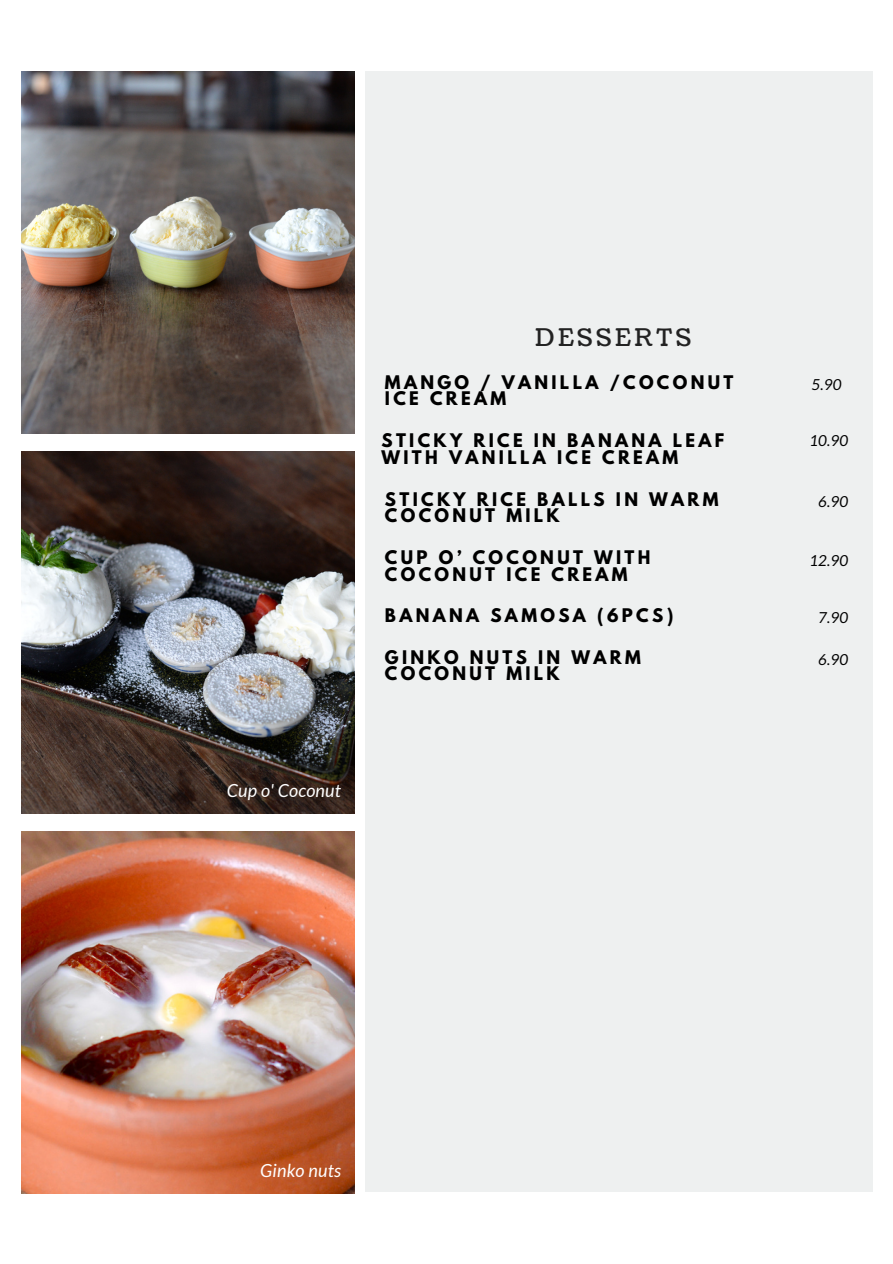
<style>
.page{position:relative;width:893px;height:1264px;background:#fff}
.page>*{position:absolute;margin:0;border:0;box-sizing:border-box;transform-origin:0 0}
.t1{font:24.15px "Coustard";letter-spacing:.15em;color:#222}
.t2{font:italic 18px "Lato";letter-spacing:.01em;color:#fff}
.t3{font:700 16.65px/16.4px "League Spartan";letter-spacing:.2em;color:#000}
.t4{font:italic 15.15px "Lato";letter-spacing:.01em;color:#000}
</style>
<div class="page">
<img style="left:21px;top:72px;width:333px;height:362px">
<img style="left:21px;top:451px;width:333px;height:362px">
<div style="left:365px;top:72px;width:507px;height:1119px;background:#eef0f0"></div>
<img style="left:21px;top:831px;width:333px;height:362px">
<p class="t1" style="left:535px;top:321px;width:157px">DESSERTS</p>
<p class="t3" style="left:385px;top:376px;width:350px">MANGO / VANILLA /COCONUT<br>ICE CREAM</p>
<p class="t3" style="left:381px;top:434px;width:344px">STICKY RICE IN BANANA LEAF<br>WITH VANILLA ICE CREAM</p>
<p class="t3" style="left:385px;top:493px;width:335px">STICKY RICE BALLS IN WARM<br>COCONUT MILK</p>
<p class="t3" style="left:385px;top:551px;width:267px">CUP O’ COCONUT WITH<br>COCONUT ICE CREAM</p>
<p class="t3" style="left:385px;top:609px;width:290px">BANANA SAMOSA (6PCS)</p>
<p class="t3" style="left:385px;top:651px;width:257px">GINKO NUTS IN WARM<br>COCONUT MILK</p>
<p class="t2" style="left:227px;top:779px;width:116px">Cup o' Coconut</p>
<p class="t4" style="left:811px;top:375px;width:31px">5.90</p>
<p class="t4" style="left:809px;top:431px;width:40px">10.90</p>
<p class="t4" style="left:818px;top:492px;width:31px">6.90</p>
<p class="t4" style="left:809px;top:550px;width:40px">12.90</p>
<p class="t4" style="left:818px;top:608px;width:31px">7.90</p>
<p class="t4" style="left:818px;top:650px;width:31px">6.90</p>
<p class="t2" style="left:260px;top:1159px;width:82px">Ginko nuts</p>
</div>
